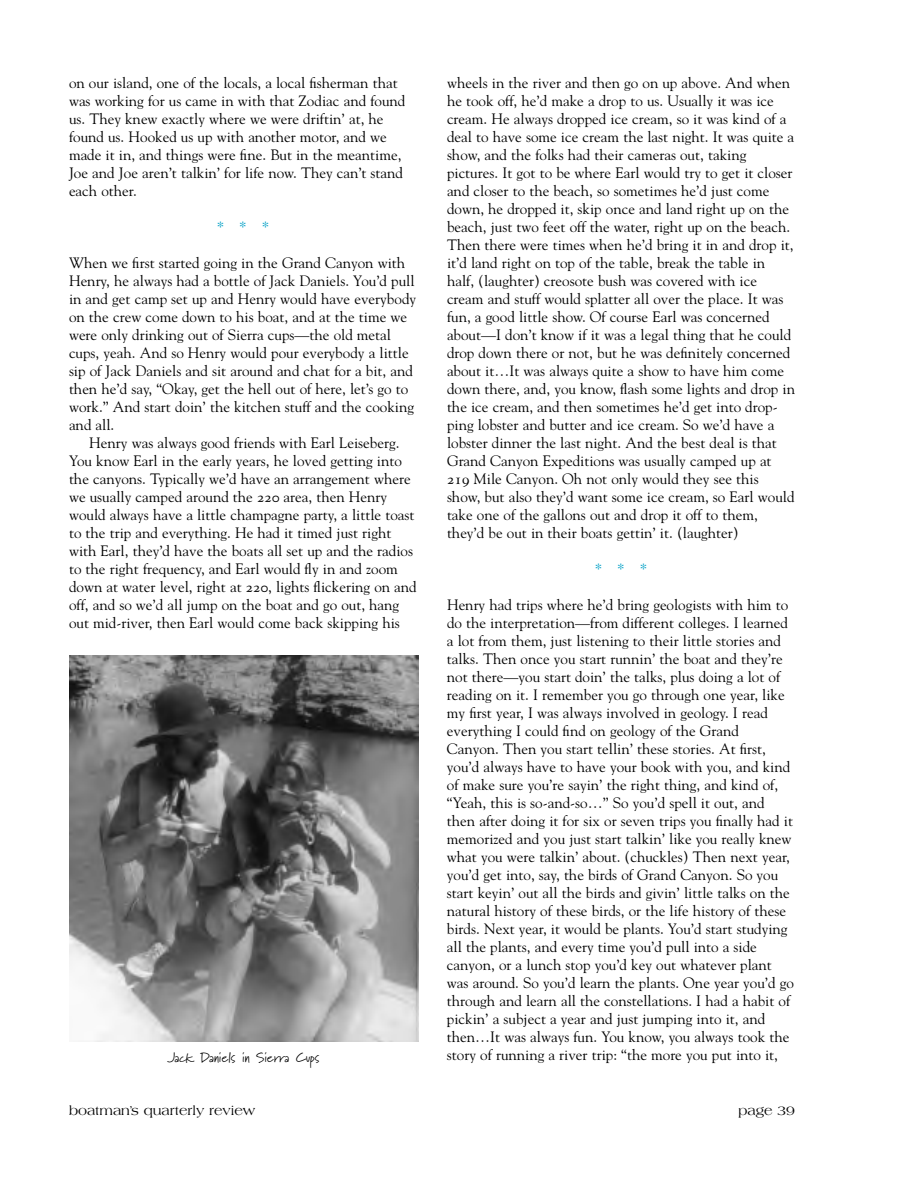
<style>
.page{position:relative;width:918px;height:1188px;background:#fff}
.page>*{position:absolute;margin:0;border:0;box-sizing:border-box;transform-origin:0 0}
.t1{font:15px/18px "Goudy";color:#000}
.t2{font:15px "Goudy";color:#02a0c6}
.t3{font:13.5px "Americana";color:#000}
.t4{font:13.5px "Marydale";letter-spacing:.005em;color:#000}
.s1{font-family:"Goudy SC"}
</style>
<div class="page">
<img style="left:69px;top:656px;width:349px;height:385px">
<p class="t1" style="left:69px;top:74px;width:338px">on our island, one of the locals, a local fisherman that was working for us came in with that Zodiac and found us. They knew exactly where we were driftin’ at, he found us. Hooked us up with another motor, and we made it in, and things were fine. But in the meantime, Joe and Joe aren’t talkin’ for life now. They can’t stand each other.</p>
<p class="t2" style="left:217px;top:218px;width:54px">***</p>
<p class="t1" style="left:69px;top:254px;width:349px">When we first started going in the Grand Canyon with Henry, he always had a bottle of Jack Daniels. You’d pull in and get camp set up and Henry would have everybody on the crew come down to his boat, and at the time we were only drinking out of Sierra cups—the old metal cups, yeah. And so Henry would pour everybody a little sip of Jack Daniels and sit around and chat for a bit, and then he’d say, “Okay, get the hell out of here, let’s go to work.” And start doin’ the kitchen stuff and the cooking and all.</p>
<p class="t1" style="left:69px;top:434px;width:349px;text-indent:20px">Henry was always good friends with Earl Leiseberg.<br>You know Earl in the early years, he loved getting into the canyons. Typically we’d have an arrangement where we usually camped around the <span class="s1">220</span> area, then Henry would always have a little champagne party, a little toast to the trip and everything. He had it timed just right with Earl, they’d have the boats all set up and the radios to the right frequency, and Earl would fly in and zoom down at water level, right at <span class="s1">220</span>, lights flickering on and off, and so we’d all jump on the boat and go out, hang out mid-river, then Earl would come back skipping his</p>
<p class="t1" style="left:447px;top:74px;width:350px">wheels in the river and then go on up above. And when he took off, he’d make a drop to us. Usually it was ice cream. He always dropped ice cream, so it was kind of a deal to have some ice cream the last night. It was quite a show, and the folks had their cameras out, taking pictures. It got to be where Earl would try to get it closer and closer to the beach, so sometimes he’d just come down, he dropped it, skip once and land right up on the beach, just two feet off the water, right up on the beach.<br>Then there were times when he’d bring it in and drop it, it’d land right on top of the table, break the table in half, (laughter) creosote bush was covered with ice cream and stuff would splatter all over the place. It was fun, a good little show. Of course Earl was concerned about—I don’t know if it was a legal thing that he could drop down there or not, but he was definitely concerned about it…It was always quite a show to have him come down there, and, you know, flash some lights and drop in the ice cream, and then sometimes he’d get into drop&shy;ping lobster and butter and ice cream. So we’d have a lobster dinner the last night. And the best deal is that Grand Canyon Expeditions was usually camped up at <span class="s1">219</span> Mile Canyon. Oh not only would they see this show, but also they’d want some ice cream, so Earl would take one of the gallons out and drop it off to them, they’d be out in their boats gettin’ it. (laughter)</p>
<p class="t2" style="left:595px;top:560px;width:54px">***</p>
<p class="t1" style="left:447px;top:596px;width:349px">Henry had trips where he’d bring geologists with him to do the interpretation—from different colleges. I learned a lot from them, just listening to their little stories and talks. Then once you start runnin’ the boat and they’re not there—you start doin’ the talks, plus doing a lot of reading on it. I remember you go through one year, like my first year, I was always involved in geology. I read everything I could find on geology of the Grand Canyon. Then you start tellin’ these stories. At first, you’d always have to have your book with you, and kind of make sure you’re sayin’ the right thing, and kind of, “Yeah, this is so-and-so…” So you’d spell it out, and then after doing it for six or seven trips you finally had it memorized and you just start talkin’ like you really knew what you were talkin’ about. (chuckles) Then next year, you’d get into, say, the birds of Grand Canyon. So you start keyin’ out all the birds and givin’ little talks on the natural history of these birds, or the life history of these birds. Next year, it would be plants. You’d start studying all the plants, and every time you’d pull into a side canyon, or a lunch stop you’d key out whatever plant was around. So you’d learn the plants. One year you’d go through and learn all the constellations. I had a habit of pickin’ a subject a year and just jumping into it, and then…It was always fun. You know, you always took the</p>
<p class="t4" style="left:168px;top:1050px;width:153px">Jack Daniels in Sierra Cups</p>
<p class="t1" style="left:447px;top:1046px;width:333px">story of running a river trip: “the more you put into it,</p>
<p class="t3" style="left:69px;top:1105px;width:188px">boatman’s quarterly review</p>
<p class="t3" style="left:738px;top:1105px;width:58px">page 39</p>
</div>
